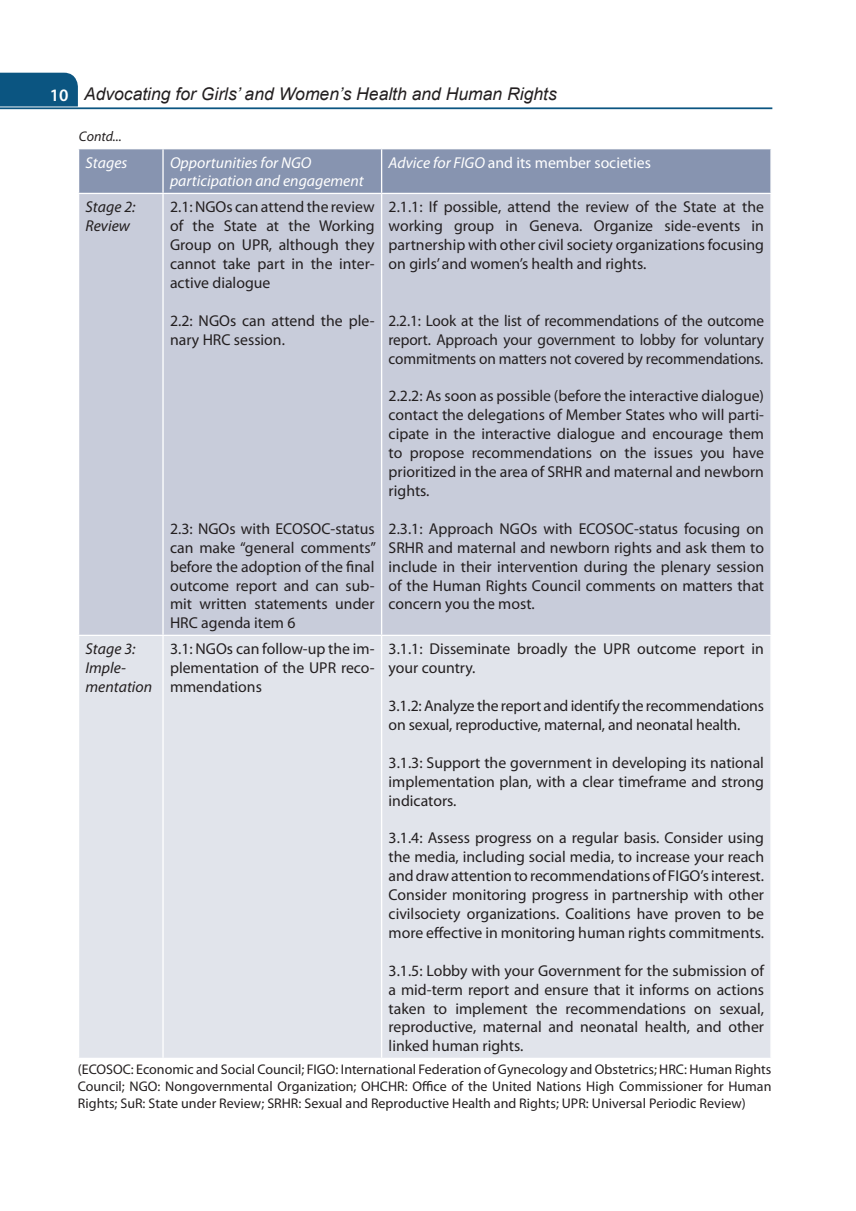
<style>
.page{position:relative;width:856px;height:1211px;background:#fff}
.page>*{position:absolute;margin:0;border:0;box-sizing:border-box;transform-origin:0 0}
.t1{font:italic 17.5px "Arial";color:#231f20}
.Table_Text{font:15.75px/18.9px "Myriad Pro";color:#231f20;text-align:justify}
.Table_sub-head{font:italic 15.75px/18.9px "Myriad Pro";color:#fff}
.Table_Text-2{font:italic 15.75px/18.9px "Myriad Pro";color:#231f20}
.Table_sub-head-2{font:15.75px "Myriad Pro";color:#fff}
.Table_Text-3{font:14px/16.8px "Myriad Pro";color:#231f20;text-align:justify}
.B_Level{font:italic 14px "Myriad Pro";color:#231f20}
.s1{font-family:"Myriad Pro";font-weight:600;font-style:normal;color:#fff}
.s2{font-style:italic}
</style>
<div class="page">
<div style="left:0;top:73px;width:78px;height:33px;background:#0b5581"></div>
<hr style="left:0;top:107px;width:772px;height:2px;background:#0b5581">
<div style="left:79px;top:149px;width:691px;height:44px;background:#8794b0"></div>
<div style="left:79px;top:194px;width:691px;height:440px;background:#c8ccda"></div>
<div style="left:79px;top:636px;width:691px;height:421px;background:#e1e4eb"></div>
<hr style="left:162px;top:149px;width:2px;height:44px;background:#fff">
<hr style="left:381px;top:149px;width:1px;height:44px;background:#fff">
<hr style="left:162px;top:194px;width:2px;height:440px;background:#fff">
<hr style="left:381px;top:194px;width:1px;height:440px;background:#fff">
<hr style="left:162px;top:636px;width:2px;height:421px;background:#fff">
<hr style="left:381px;top:636px;width:1px;height:421px;background:#fff">
<p class="t1" style="left:50px;top:83px;width:508px"><span class="s1">10</span> Advocating for Girls’ and Women’s Health and Human Rights</p>
<p class="B_Level" style="left:79px;top:127px;width:44px">Contd...</p>
<p class="Table_sub-head" style="left:86px;top:152px;width:43px">Stages</p>
<p class="Table_sub-head" style="left:170px;top:152px;width:195px">Opportunities for NGO participation and engagement</p>
<p class="Table_sub-head-2" style="left:388px;top:152px;width:264px"><span class="s2">Advice for FIGO</span> and its member societies</p>
<p class="Table_Text-2" style="left:86px;top:197px;width:51px">Stage 2:<br>Review</p>
<p class="Table_Text" style="left:170px;top:197px;width:206px">2.1: NGOs can attend the review of the State at the Working Group on UPR, although they cannot take part in the inter&shy;active dialogue</p>
<p class="Table_Text" style="left:170px;top:311px;width:206px">2.2: NGOs can attend the ple&shy;nary HRC session.</p>
<p class="Table_Text" style="left:388px;top:197px;width:377px">2.1.1: If possible, attend the review of the State at the working group in Geneva. Organize side-events in partnership with other civil society organizations focusing on girls’ and women’s health and rights.</p>
<p class="Table_Text" style="left:388px;top:311px;width:377px">2.2.1: Look at the list of recommendations of the outcome report. Approach your government to lobby for voluntary commitments on matters not covered by recommendations.</p>
<p class="Table_Text" style="left:388px;top:386px;width:377px">2.2.2: As soon as possible (before the interactive dialogue) contact the delegations of Member States who will parti&shy;cipate in the interactive dialogue and encourage them to propose recommendations on the issues you have prioritized in the area of SRHR and maternal and newborn rights.</p>
<p class="Table_Text" style="left:388px;top:518px;width:377px">2.3.1: Approach NGOs with ECOSOC-status focusing on SRHR and maternal and newborn rights and ask them to include in their intervention during the plenary session of the Human Rights Council comments on matters that concern you the most.</p>
<p class="Table_Text" style="left:170px;top:518px;width:207px">2.3: NGOs with ECOSOC-status can make “general comments” before the adoption of the final outcome report and can sub&shy;mit written statements under HRC agenda item 6</p>
<p class="Table_Text-2" style="left:86px;top:639px;width:68px">Stage 3:<br>Imple&shy;mentation</p>
<p class="Table_Text" style="left:170px;top:639px;width:206px">3.1: NGOs can follow-up the im&shy;plementation of the UPR reco&shy;mmendations</p>
<p class="Table_Text" style="left:388px;top:639px;width:377px">3.1.1: Disseminate broadly the UPR outcome report in your country.</p>
<p class="Table_Text" style="left:388px;top:695px;width:377px">3.1.2: Analyze the report and identify the recommendations on sexual, reproductive, maternal, and neonatal health.</p>
<p class="Table_Text" style="left:388px;top:752px;width:377px">3.1.3: Support the government in developing its national implementation plan, with a clear timeframe and strong indicators.</p>
<p class="Table_Text" style="left:388px;top:828px;width:377px">3.1.4: Assess progress on a regular basis. Consider using the media, including social media, to increase your reach and draw attention to recommendations of FIGO’s interest.<br>Consider monitoring progress in partnership with other civilsociety organizations. Coalitions have proven to be more effective in monitoring human rights commitments.</p>
<p class="Table_Text" style="left:388px;top:960px;width:377px">3.1.5: Lobby with your Government for the submission of a mid-term report and ensure that it informs on actions taken to implement the recommendations on sexual, reproductive, maternal and neonatal health, and other linked human rights.</p>
<p class="Table_Text-3" style="left:78px;top:1060px;width:694px">(ECOSOC: Economic and Social Council; FIGO: International Federation of Gynecology and Obstetrics; HRC: Human Rights Council; NGO: Nongovernmental Organization; OHCHR: Office of the United Nations High Commissioner for Human Rights; SuR: State under Review; SRHR: Sexual and Reproductive Health and Rights; UPR: Universal Periodic Review)</p>
</div>
